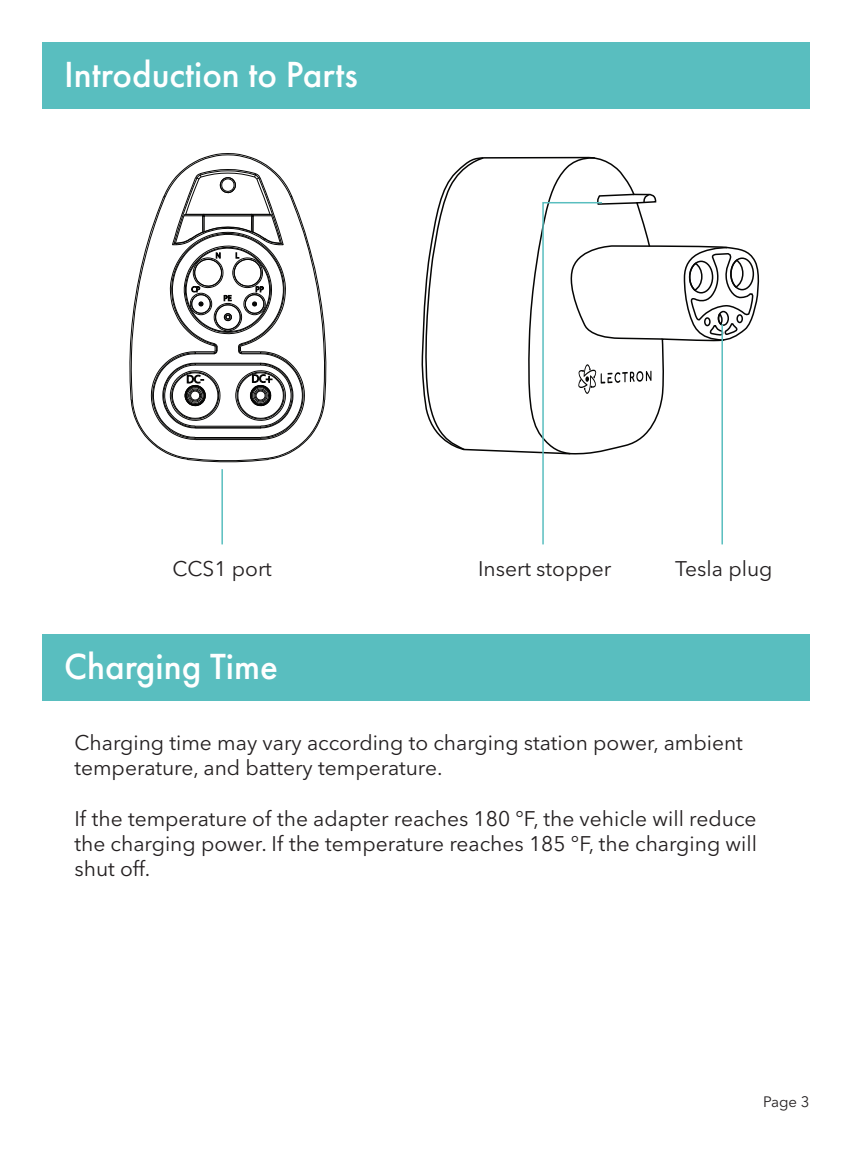
<style>
.page{position:relative;width:851px;height:1149px;background:#fff}
.page>*{position:absolute;margin:0;border:0;box-sizing:border-box;transform-origin:0 0}
.t1{font:500 37.8px "Futura PT";color:#fff}
.t2{font:21px/25.2px "Avenir Next LT Pro";color:#231f20}
.t3{font:15px "Avenir Next LT Pro";color:#231f20}
</style>
<div class="page">
<div style="left:43px;top:43px;width:766px;height:66px;background:#59bebf"></div>
<svg style="left:129px;top:153px;width:198px;height:309px"></svg>
<svg style="left:421px;top:157px;width:339px;height:298px"></svg>
<svg style="left:422px;top:157px;width:62px;height:294px"></svg>
<div style="left:730px;top:257px;width:24px;height:33px;border:2px solid #050504;border-radius:50%"></div>
<svg style="left:683px;top:246px;width:70px;height:95px"></svg>
<hr style="left:221px;top:469px;width:2px;height:75px;background:#59bebf">
<hr style="left:721px;top:324px;width:1px;height:220px;background:#59bebf">
<div style="left:43px;top:634px;width:766px;height:67px;background:#59bebf"></div>
<svg style="left:526px;top:156px;width:137px;height:389px"></svg>
<h1 class="t1" style="left:64px;top:51px;width:295px">Introduction to Parts</h1>
<p class="t2" style="left:172px;top:556px;width:101px">CCS1 port</p>
<p class="t2" style="left:478px;top:556px;width:135px">Insert stopper</p>
<p class="t2" style="left:675px;top:556px;width:99px">Tesla plug</p>
<h1 class="t1" style="left:64px;top:643px;width:215px">Charging Time</h1>
<p class="t2" style="left:74px;top:729px;width:670px">Charging time may vary according to charging station power, ambient temperature, and battery temperature.</p>
<p class="t2" style="left:74px;top:805px;width:684px;text-align:justify">If the temperature of the adapter reaches 180 °F, the vehicle will reduce the charging power. If the temperature reaches 185 °F, the charging will shut off.</p>
<p class="t3" style="left:763px;top:1091px;width:48px">Page 3</p>
</div>
